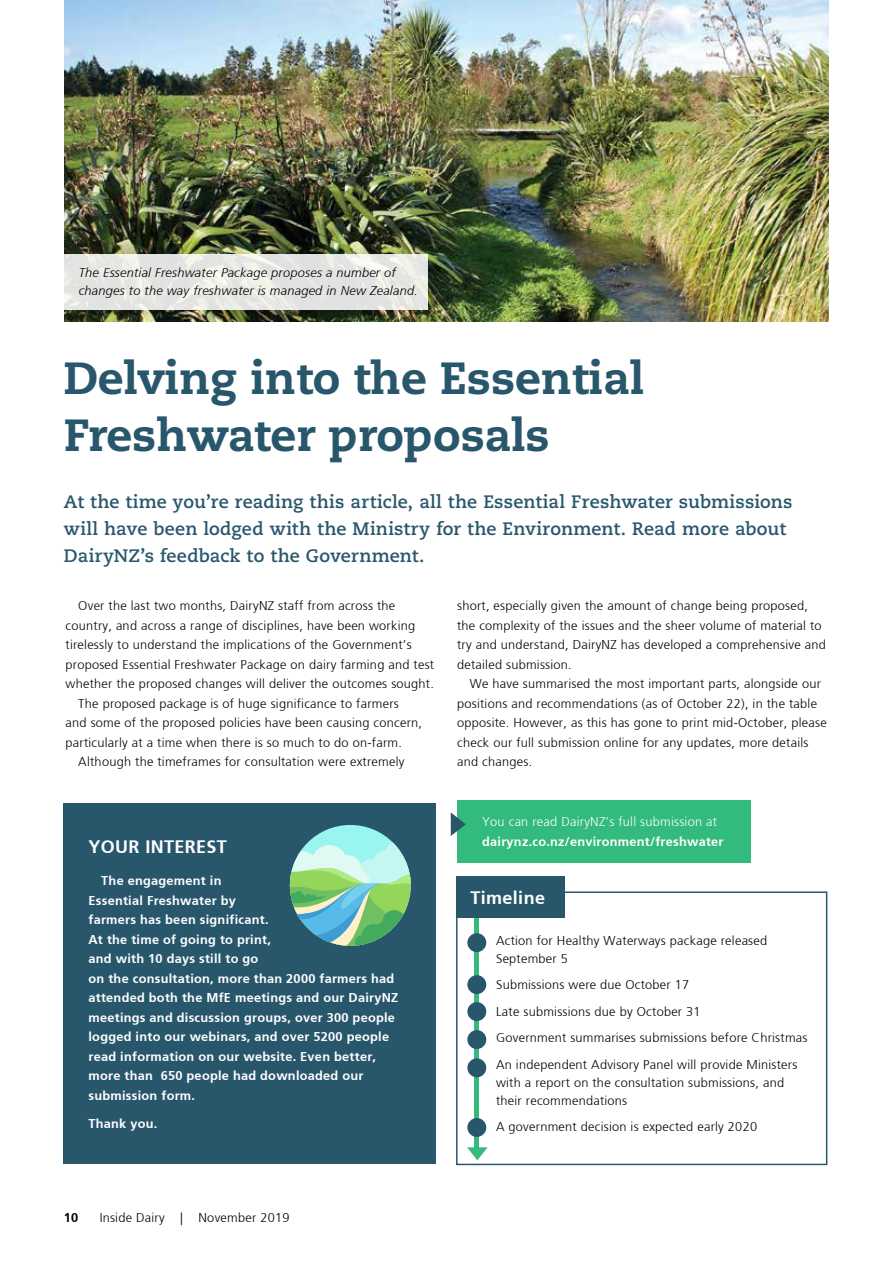
<style>
.page{position:relative;width:893px;height:1263px;background:#fff}
.page>*{position:absolute;margin:0;border:0;box-sizing:border-box;transform-origin:0 0}
.t1{font:800 45px/57px "Caecilia LT Std";color:#28576c}
.t2{font:700 18px/27px "Caecilia LT Std";letter-spacing:.01em;color:#28576c}
.t3{font:700 18px "Frutiger";letter-spacing:.02em;color:#fff}
.t4{font:300 12.75px/19.5px "Frutiger";letter-spacing:.02em;color:#000}
.t5{font:700 12.75px/19.5px "Frutiger";letter-spacing:.02em;color:#fff}
.t6{font:italic 300 12.75px/18px "Frutiger";letter-spacing:.02em;color:#000}
.t7{font:300 12.75px "Frutiger";letter-spacing:.02em;color:#fff}
.t8{font:700 12.75px "Frutiger";color:#000}
</style>
<div class="page">
<div style="left:64px;top:803px;width:372px;height:360px;background:#28576c"></div>
<div style="left:290px;top:825px;width:121px;height:121px;background:#99f5f0;border-radius:50%"></div>
<svg style="left:290px;top:842px;width:121px;height:104px"></svg>
<div style="left:457px;top:800px;width:293px;height:63px;background:#33ba7d"></div>
<img style="left:64px;top:0;width:764px;height:321px">
<svg style="left:64px;top:254px;width:363px;height:56px;background:#e6e7e4"></svg>
<svg style="left:451px;top:812px;width:15px;height:24px"></svg>
<div style="left:456px;top:891px;width:371px;height:274px;border:2px solid #28576c"></div>
<hr style="left:475px;top:914px;width:4px;height:241px;background:#33ba7d">
<svg style="left:467px;top:1147px;width:21px;height:13px"></svg>
<div style="left:467px;top:933px;width:19px;height:19px;background:#28576c;border-radius:50%"></div>
<div style="left:467px;top:975px;width:19px;height:19px;background:#28576c;border-radius:50%"></div>
<div style="left:467px;top:1058px;width:19px;height:19px;background:#28576c;border-radius:50%"></div>
<div style="left:467px;top:1118px;width:19px;height:19px;background:#28576c;border-radius:50%"></div>
<div style="left:456px;top:876px;width:108px;height:42px;background:#28576c"></div>
<div style="left:467px;top:1030px;width:19px;height:19px;background:#28576c;border-radius:50%"></div>
<div style="left:467px;top:1002px;width:19px;height:19px;background:#28576c;border-radius:50%"></div>
<p class="t6" style="left:79px;top:264px;width:341px">The Essential Freshwater Package proposes a number of changes to the way freshwater is managed in New Zealand.</p>
<h1 class="t1" style="left:64px;top:350px;width:582px">Delving into the Essential<br>Freshwater proposals</h1>
<h2 class="t2" style="left:64px;top:489px;width:730px">At the time you’re reading this article, all the Essential Freshwater submissions will have been lodged with the Ministry for the Environment. Read more about<br>DairyNZ’s feedback to the Government.</h2>
<p class="t4" style="left:78px;top:596px;width:318px">Over the last two months, DairyNZ staff from across the</p>
<p class="t4" style="left:66px;top:616px;width:351px">country, and across a range of disciplines, have been working</p>
<p class="t4" style="left:66px;top:635px;width:348px">tirelessly to understand the implications of the Government’s</p>
<p class="t4" style="left:66px;top:655px;width:370px">proposed Essential Freshwater Package on dairy farming and test</p>
<p class="t4" style="left:66px;top:674px;width:370px">whether the proposed changes will deliver the outcomes sought.</p>
<p class="t4" style="left:78px;top:694px;width:322px">The proposed package is of huge significance to farmers</p>
<p class="t4" style="left:66px;top:713px;width:358px">and some of the proposed policies have been causing concern,</p>
<p class="t4" style="left:66px;top:733px;width:338px">particularly at a time when there is so much to do on-farm.</p>
<p class="t4" style="left:78px;top:752px;width:328px">Although the timeframes for consultation were extremely</p>
<h2 class="t3" style="left:89px;top:836px;width:140px">YOUR INTEREST</h2>
<p class="t5" style="left:89px;top:871px;width:311px;text-indent:13px">The engagement in<br>Essential Freshwater by<br>farmers has been significant.<br>At the time of going to print,<br>and with 10 days still to go<br>on the consultation, more than 2000 farmers had attended both the MfE meetings and our DairyNZ meetings and discussion groups, over 300 people logged into our webinars, and over 5200 people read information on our website. Even better, more than 650 people had downloaded our submission form.</p>
<p class="t5" style="left:89px;top:1113px;width:70px">Thank you.</p>
<p class="t4" style="left:457px;top:596px;width:370px">short, especially given the amount of change being proposed, the complexity of the issues and the sheer volume of material to try and understand, DairyNZ has developed a comprehensive and detailed submission.</p>
<p class="t4" style="left:457px;top:674px;width:371px;text-indent:13px">We have summarised the most important parts, alongside our positions and recommendations (as of October 22), in the table opposite. However, as this has gone to print mid-October, please check our full submission online for any updates, more details and changes.</p>
<p class="t7" style="left:482px;top:815px;width:236px">You can read DairyNZ’s full submission at</p>
<p class="t5" style="left:482px;top:832px;width:243px">dairynz.co.nz/environment/freshwater</p>
<h2 class="t3" style="left:470px;top:887px;width:76px">Timeline</h2>
<p class="t4" style="left:496px;top:931px;width:273px;line-height:18px">Action for Healthy Waterways package released<br>September 5</p>
<p class="t4" style="left:496px;top:972px;width:313px;line-height:26.5px">Submissions were due October 17<br>Late submissions due by October 31<br>Government summarises submissions before Christmas An independent Advisory Panel will provide Ministers</p>
<p class="t4" style="left:496px;top:1074px;width:290px;line-height:18px">with a report on the consultation submissions, and their recommendations</p>
<p class="t4" style="left:496px;top:1117px;width:263px">A government decision is expected early 2020</p>
<p class="t8" style="left:64px;top:1210px;width:16px">10</p>
<p class="t4" style="left:100px;top:1208px;width:191px">Inside Dairy | November 2019</p>
</div>
